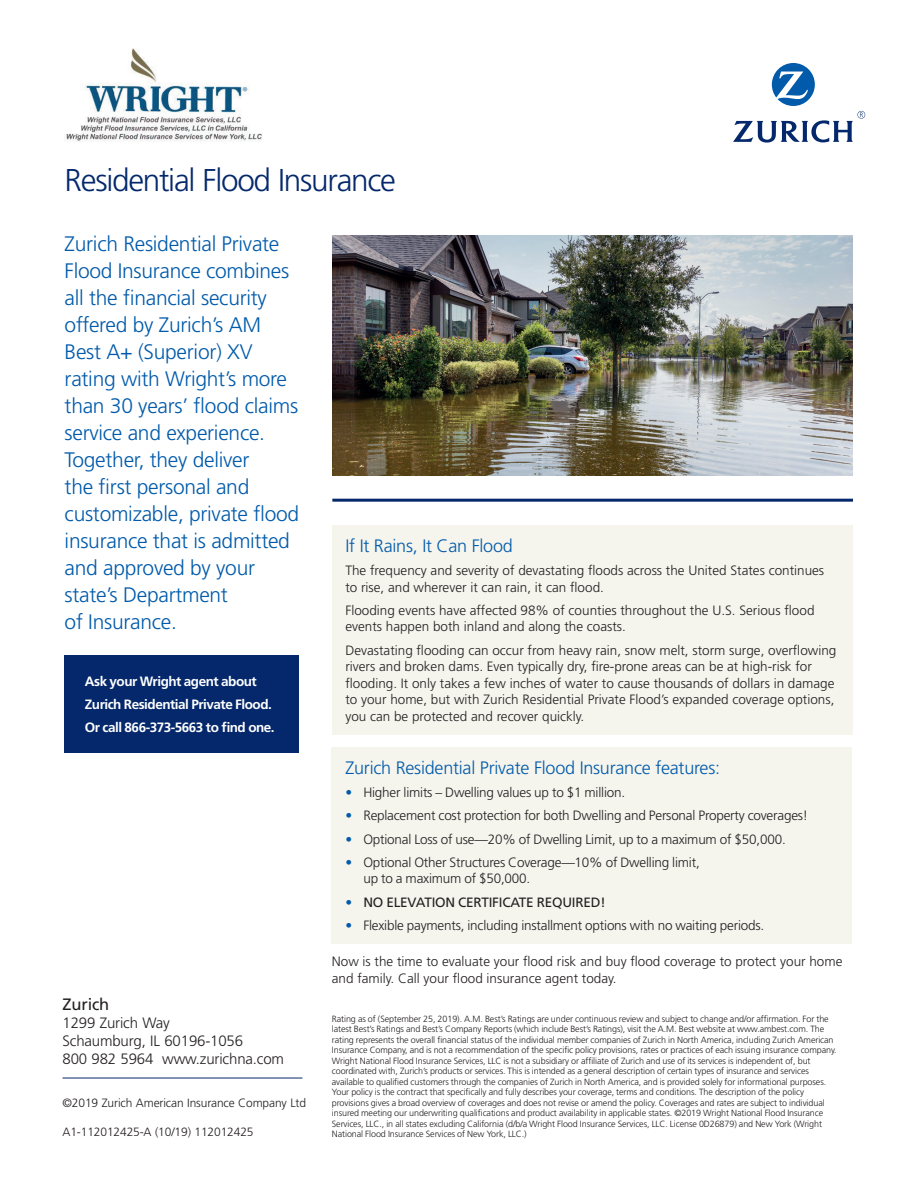
<style>
.page{position:relative;width:918px;height:1188px;background:#fff}
.page>*{position:absolute;margin:0;border:0;box-sizing:border-box;transform-origin:0 0}
.H2_Black{font:300 31.5px "Frutiger LT Std";letter-spacing:-.04em;color:#04286b}
.Body_Copy__2{font:300 21px/27px "Frutiger LT Std";letter-spacing:-.015em;color:#015aaa}
.Body_Copy__2-2{font:300 18px "Frutiger LT Std";letter-spacing:-.015em;color:#015aaa}
.Confetti_Light{font:16.5px "Frutiger LT Std";letter-spacing:-.01em;color:#231f20}
.Confetti_Light-2{font:300 15px/18px "Frutiger LT Std";letter-spacing:-.01em;color:#231f20}
.Body_Copy__2-3{font:300 13.5px/16.5px "Frutiger LT Std";color:#231f20}
._8_5_10_Frutiger_Lig{font:700 13.5px "Frutiger LT Std";letter-spacing:-.035em;color:#fff}
.t1{font:13.5px "Frutiger LT Std";letter-spacing:-.015em;color:#231f20}
.Confetti_Light-3{font:300 12px "Frutiger LT Std";letter-spacing:-.01em;color:#231f20}
._8_5_10_Frutiger_Lig-2{font:300 9px/10.5px "Frutiger LT Std";letter-spacing:-.01em;color:#231f20}
.s1{color:#015aaa}
</style>
<div class="page">
<hr style="left:332px;top:499px;width:521px;height:3px;background:#04286b">
<div style="left:332px;top:525px;width:521px;height:209px;background:#f5f4ed"></div>
<img style="left:332px;top:235px;width:521px;height:240px">
<img style="left:65px;top:48px;width:197px;height:94px">
<div style="left:332px;top:747px;width:520px;height:196px;background:#f5f4ed"></div>
<div style="left:65px;top:656px;width:234px;height:97px;background:#04286b"></div>
<hr style="left:63px;top:1078px;width:239px;height:1px;background:#04286b">
<svg style="left:733px;top:63px;width:132px;height:80px"></svg>
<p class="H2_Black" style="left:65px;top:162px;width:333px">Residential Flood Insurance</p>
<p class="Body_Copy__2" style="left:65px;top:230px;width:236px">Zurich Residential Private<br>Flood Insurance combines all the financial security offered by Zurich’s AM<br>Best A+ (Superior) XV rating with Wright’s more than 30 years’ flood claims service and experience.<br>Together, they deliver<br>the first personal and customizable, private flood insurance that is admitted and approved by your state’s Department<br>of Insurance.</p>
<p class="_8_5_10_Frutiger_Lig" style="left:85px;top:673px;width:173px">Ask your Wright agent about</p>
<p class="_8_5_10_Frutiger_Lig" style="left:85px;top:697px;width:189px">Zurich Residential Private Flood.</p>
<p class="_8_5_10_Frutiger_Lig" style="left:85px;top:720px;width:191px">Or call 866-373-5663 to find one.</p>
<p class="Confetti_Light" style="left:63px;top:995px;width:48px">Zurich</p>
<p class="Confetti_Light-2" style="left:63px;top:1014px;width:223px">1299 Zurich Way<br>Schaumburg, IL 60196-1056<br>800 982 5964 www.zurichna.com</p>
<p class="Confetti_Light-3" style="left:63px;top:1096px;width:245px">©2019 Zurich American Insurance Company Ltd</p>
<p class="Confetti_Light-3" style="left:63px;top:1125px;width:193px">A1-112012425-A (10/19) 112012425</p>
<p class="Body_Copy__2-2" style="left:345px;top:535px;width:169px">If It Rains, It Can Flood</p>
<p class="Body_Copy__2-3" style="left:345px;top:562px;width:480px">The frequency and severity of devastating floods across the United States continues to rise, and wherever it can rain, it can flood.</p>
<p class="Body_Copy__2-3" style="left:345px;top:602px;width:471px">Flooding events have affected 98% of counties throughout the U.S. Serious flood events happen both inland and along the coasts.</p>
<p class="Body_Copy__2-3" style="left:345px;top:642px;width:493px">Devastating flooding can occur from heavy rain, snow melt, storm surge, overflowing rivers and broken dams. Even typically dry, fire-prone areas can be at high-risk for flooding. It only takes a few inches of water to cause thousands of dollars in damage to your home, but with Zurich Residential Private Flood’s expanded coverage options, you can be protected and recover quickly.</p>
<p class="Body_Copy__2-2" style="left:345px;top:757px;width:376px">Zurich Residential Private Flood Insurance features:</p>
<p class="Body_Copy__2-3" style="left:345px;top:784px;width:281px"><span class="s1">•</span> Higher limits – Dwelling values up to $1 million.</p>
<p class="Body_Copy__2-3" style="left:345px;top:808px;width:464px"><span class="s1">•</span> Replacement cost protection for both Dwelling and Personal Property coverages!</p>
<p class="Body_Copy__2-3" style="left:345px;top:831px;width:442px"><span class="s1">•</span> Optional Loss of use—20% of Dwelling Limit, up to a maximum of $50,000.</p>
<p class="Body_Copy__2-3" style="left:363px;top:854px;width:338px;text-indent:-18px"><span class="s1">•</span> Optional Other Structures Coverage—10% of Dwelling limit, up to a maximum of $50,000.</p>
<p class="t1" style="left:345px;top:894px;width:262px"><span class="s1">•</span> NO ELEVATION CERTIFICATE REQUIRED!</p>
<p class="Body_Copy__2-3" style="left:345px;top:917px;width:420px"><span class="s1">•</span> Flexible payments, including installment options with no waiting periods.</p>
<p class="Body_Copy__2-3" style="left:332px;top:953px;width:512px">Now is the time to evaluate your flood risk and buy flood coverage to protect your home and family. Call your flood insurance agent today.</p>
<p class="_8_5_10_Frutiger_Lig-2" style="left:332px;top:1013px;width:506px">Rating as of (September 25, 2019). A.M. Best’s Ratings are under continuous review and subject to change and/or affirmation. For the latest Best’s Ratings and Best’s Company Reports (which include Best’s Ratings), visit the A.M. Best website at www.ambest.com. The rating represents the overall financial status of the individual member companies of Zurich in North America, including Zurich American Insurance Company, and is not a recommendation of the specific policy provisions, rates or practices of each issuing insurance company.<br>Wright National Flood Insurance Services, LLC is not a subsidiary or affiliate of Zurich and use of its services is independent of, but coordinated with, Zurich’s products or services. This is intended as a general description of certain types of insurance and services available to qualified customers through the companies of Zurich in North America, and is provided solely for informational purposes.<br>Your policy is the contract that specifically and fully describes your coverage, terms and conditions. The description of the policy provisions gives a broad overview of coverages and does not revise or amend the policy. Coverages and rates are subject to individual insured meeting our underwriting qualifications and product availability in applicable states. ©2019 Wright National Flood Insurance Services, LLC., in all states excluding California (d/b/a Wright Flood Insurance Services, LLC. License 0D26879) and New York (Wright National Flood Insurance Services of New York, LLC.)</p>
</div>
